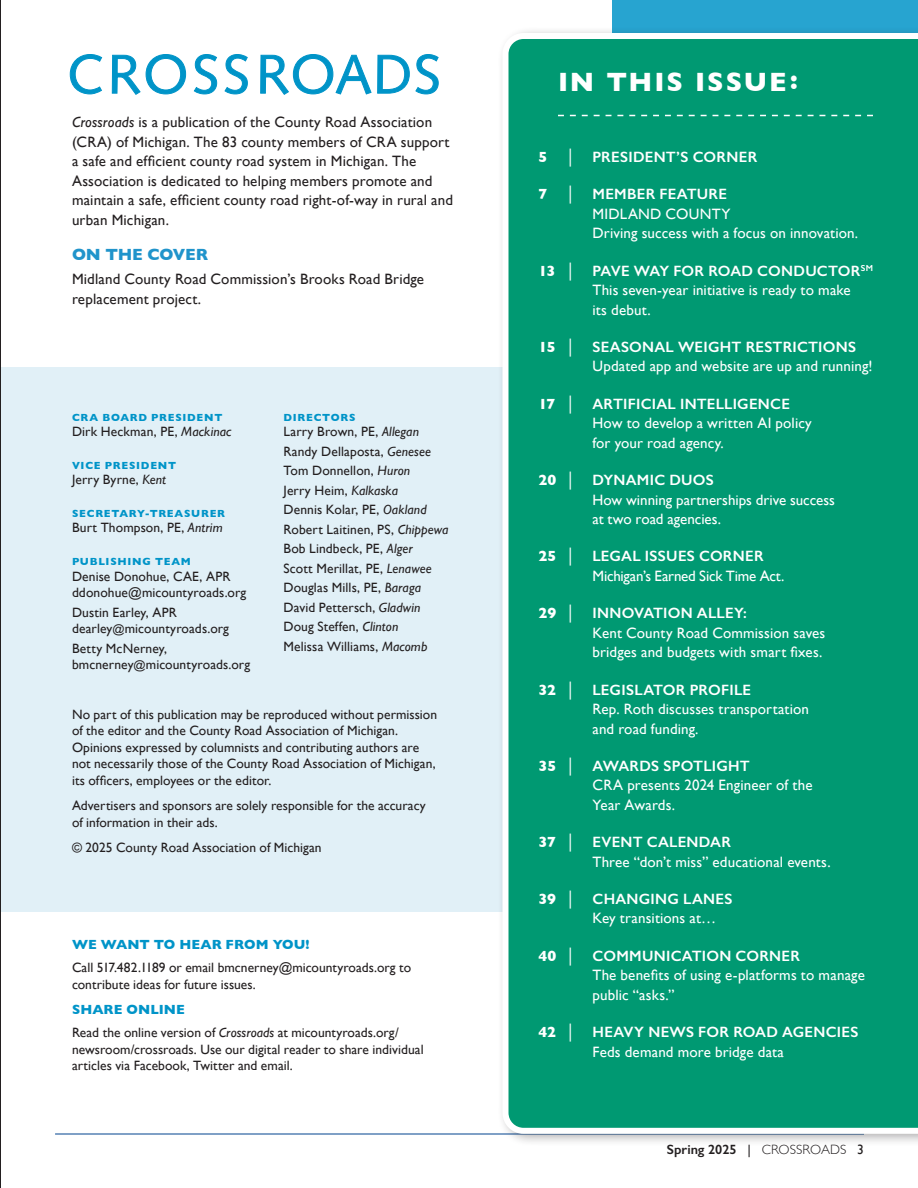
<style>
.page{position:relative;width:918px;height:1188px;background:#fff}
.page>*{position:absolute;margin:0;border:0;box-sizing:border-box;transform-origin:0 0}
.t1{font:700 27px "Gill Sans";letter-spacing:.07em;color:#fff}
.Subheads{font:700 16.5px "Gill Sans";letter-spacing:-.01em;color:#2094cb}
._08_TOC_Entry_Text{font:15px/19.5px "Gill Sans";letter-spacing:.005em;color:#fff}
._05_TOC_Intro_Text{font:15px/19.5px "Gill Sans";letter-spacing:.01em;color:#231f20}
._08_TOC_Entry{font:600 15px/19.5px "Gill Sans";letter-spacing:.015em;color:#fff}
._08_TOC_Entry-2{font:15px/19.5px "Gill Sans";letter-spacing:.01em;color:#fff}
._08_TOC_Entry_Text-2{font:15px "Gill Sans";letter-spacing:-.015em;color:#fff}
._07_TOC_Boiler_Text{font:13.5px/16.5px "Gill Sans";color:#231f20}
._06_TOC_Add_l_Name{font:13.5px/15.8px "Gill Sans";letter-spacing:.01em;color:#231f20}
._06_TOC_Board_Credits{font:13.5px/15.8px "Gill Sans";letter-spacing:.01em;color:#231f20}
._07_TOC_Boiler_Head{font:700 13.5px "Gill Sans";letter-spacing:.005em;color:#0094c8}
.t2{font:600 13.5px "Gill Sans";letter-spacing:.005em;color:#231f20}
._06_TOC_Board_Credits-2{font:700 10.5px "Gill Sans";letter-spacing:.07em;color:#0094c8}
.s1{font-style:italic}
.s2{font-size:12px}
.s3{font-weight:700}
.s4{font-weight:400;font-size:19.5px}
.s5{font-size:19.5px}
.s6{font-weight:600}
.s7{font-weight:400}
.s8{font-weight:300}
</style>
<div class="page">
<hr style="left:55px;top:1134px;width:809px;height:1px;background:#00438e">
<div style="left:612px;top:0;width:306px;height:1125px;background:#27a4d0"></div>
<div style="left:0;top:367px;width:918px;height:545px;background:#e1f0f7"></div>
<svg style="left:69px;top:54px;width:370px;height:41px"></svg>
<div style="left:497px;top:26px;width:421px;height:1121px;background:#231f20;opacity:.35"></div>
<div style="left:502px;top:33px;width:416px;height:1101px;background:#009972"></div>
<svg style="left:558px;top:115px;width:315px;height:1px"></svg>
<hr style="left:0;top:0;width:1px;height:1188px;background:#231f20">
<p class="_05_TOC_Intro_Text" style="left:72px;top:112px;width:383px"><span class="s1">Crossroads</span> is a publication of the County Road Association (CRA) of Michigan. The 83 county members of CRA support a safe and efficient county road system in Michigan. The Association is dedicated to helping members promote and maintain a safe, efficient county road right-of-way in rural and urban Michigan.</p>
<p class="Subheads" style="left:72px;top:241px;width:138px">ON THE COVER</p>
<p class="_05_TOC_Intro_Text" style="left:72px;top:269px;width:354px">Midland County Road Commission’s Brooks Road Bridge replacement project.</p>
<p class="_06_TOC_Board_Credits-2" style="left:72px;top:409px;width:152px">CRA BOARD PRESIDENT</p>
<p class="_06_TOC_Board_Credits" style="left:72px;top:424px;width:161px">Dirk Heckman, PE, <span class="s1">Mackinac</span></p>
<p class="_06_TOC_Board_Credits-2" style="left:72px;top:457px;width:106px">VICE PRESIDENT</p>
<p class="_06_TOC_Board_Credits" style="left:72px;top:472px;width:96px">Jerry Byrne, <span class="s1">Kent</span></p>
<p class="_06_TOC_Board_Credits-2" style="left:72px;top:505px;width:155px">SECRETARY-TREASURER</p>
<p class="_06_TOC_Board_Credits" style="left:72px;top:520px;width:152px">Burt Thompson, PE, <span class="s1">Antrim</span></p>
<p class="_06_TOC_Board_Credits-2" style="left:72px;top:553px;width:120px">PUBLISHING TEAM</p>
<p class="_06_TOC_Board_Credits" style="left:72px;top:568px;width:176px">Denise Donohue, CAE, APR ddonohue@micountyroads.org</p>
<p class="_06_TOC_Add_l_Name" style="left:72px;top:604px;width:159px">Dustin Earley, APR dearley<span class="s2">@</span>micountyroads.org</p>
<p class="_06_TOC_Add_l_Name" style="left:72px;top:640px;width:180px">Betty McNerney, bmcnerney<span class="s2">@</span>micountyroads.org</p>
<p class="_06_TOC_Board_Credits-2" style="left:284px;top:409px;width:74px">DIRECTORS</p>
<p class="_06_TOC_Board_Credits" style="left:284px;top:424px;width:137px">Larry Brown, PE, <span class="s1">Allegan</span></p>
<p class="_06_TOC_Add_l_Name" style="left:284px;top:443px;width:149px">Randy Dellaposta, <span class="s1">Genesee</span></p>
<p class="_06_TOC_Add_l_Name" style="left:284px;top:463px;width:128px">Tom Donnellon, <span class="s1">Huron</span></p>
<p class="_06_TOC_Add_l_Name" style="left:284px;top:482px;width:116px">Jerry Heim, <span class="s1">Kalkaska</span></p>
<p class="_06_TOC_Add_l_Name" style="left:284px;top:502px;width:145px">Dennis Kolar, PE, <span class="s1">Oakland</span></p>
<p class="_06_TOC_Add_l_Name" style="left:284px;top:521px;width:166px">Robert Laitinen, PS, <span class="s1">Chippewa</span></p>
<p class="_06_TOC_Add_l_Name" style="left:284px;top:541px;width:131px">Bob Lindbeck, PE, <span class="s1">Alger</span></p>
<p class="_06_TOC_Add_l_Name" style="left:284px;top:560px;width:150px">Scott Merillat, PE, <span class="s1">Lenawee</span></p>
<p class="_06_TOC_Add_l_Name" style="left:284px;top:580px;width:139px">Douglas Mills, PE, <span class="s1">Baraga</span></p>
<p class="_06_TOC_Add_l_Name" style="left:284px;top:599px;width:138px">David Pettersch, <span class="s1">Gladwin</span></p>
<p class="_06_TOC_Add_l_Name" style="left:284px;top:619px;width:116px">Doug Steffen, <span class="s1">Clinton</span></p>
<p class="_06_TOC_Add_l_Name" style="left:284px;top:638px;width:145px">Melissa Williams, <span class="s1">Macomb</span></p>
<p class="_07_TOC_Boiler_Text" style="left:72px;top:706px;width:367px">No part of this publication may be reproduced without permission of the editor and the County Road Association of Michigan.<br>Opinions expressed by columnists and contributing authors are not necessarily those of the County Road Association of Michigan, its officers, employees or the editor.</p>
<p class="_07_TOC_Boiler_Text" style="left:72px;top:797px;width:355px">Advertisers and sponsors are solely responsible for the accuracy of information in their ads.</p>
<p class="_07_TOC_Boiler_Text" style="left:72px;top:839px;width:251px">© 2025 County Road Association of Michigan</p>
<p class="_07_TOC_Boiler_Head" style="left:72px;top:934px;width:239px">WE WANT TO HEAR FROM YOU!</p>
<p class="_07_TOC_Boiler_Text" style="left:72px;top:959px;width:341px">Call 517.482.1189 or email bmcnerney@micountyroads.org to contribute ideas for future issues.</p>
<p class="_07_TOC_Boiler_Head" style="left:72px;top:999px;width:114px">SHARE ONLINE</p>
<p class="_07_TOC_Boiler_Text" style="left:72px;top:1024px;width:353px">Read the online version of <span class="s1">Crossroads</span> at micountyroads.org/ newsroom/crossroads. Use our digital reader to share individual articles via Facebook, Twitter and email.</p>
<p class="t1" style="left:558px;top:60px;width:241px">IN THIS ISSUE:</p>
<p class="_08_TOC_Entry" style="left:538px;top:147px;width:220px"><span class="s3">5</span> <span class="s4">|</span> PRESIDENT’S CORNER</p>
<p class="_08_TOC_Entry" style="left:538px;top:184px;width:190px"><span class="s3">7</span> <span class="s4">|</span> MEMBER FEATURE</p>
<p class="_08_TOC_Entry_Text" style="left:592px;top:204px;width:267px">MIDLAND COUNTY<br>Driving success with a focus on innovation.</p>
<p class="_08_TOC_Entry-2" style="left:592px;top:261px;width:282px;text-indent:-54px"><span class="s3">13</span> <span class="s5">|</span> <span class="s6">PAVE WAY FOR ROAD CONDUCTOR</span><sup>SM<br></sup>This seven-year initiative is ready to make<br>its debut.</p>
<p class="_08_TOC_Entry" style="left:538px;top:337px;width:319px"><span class="s3">15</span> <span class="s4">|</span> SEASONAL WEIGHT RESTRICTIONS</p>
<p class="_08_TOC_Entry_Text" style="left:592px;top:356px;width:282px">Updated app and website are up and running!</p>
<p class="_08_TOC_Entry" style="left:538px;top:394px;width:253px"><span class="s3">17</span> <span class="s4">|</span> ARTIFICIAL INTELLIGENCE</p>
<p class="_08_TOC_Entry_Text" style="left:592px;top:413px;width:221px">How to develop a written AI policy for your road agency.</p>
<p class="_08_TOC_Entry" style="left:538px;top:470px;width:177px"><span class="s3">20</span> <span class="s4">|</span> DYNAMIC DUOS</p>
<p class="_08_TOC_Entry_Text" style="left:592px;top:490px;width:244px">How winning partnerships drive success at two road agencies.</p>
<p class="_08_TOC_Entry" style="left:538px;top:546px;width:227px"><span class="s3">25</span> <span class="s4">|</span> LEGAL ISSUES CORNER</p>
<p class="_08_TOC_Entry_Text-2" style="left:592px;top:567px;width:193px">Michigan’s Earned Sick Time Act.</p>
<p class="_08_TOC_Entry" style="left:538px;top:603px;width:210px"><span class="s3">29</span> <span class="s4">|</span> INNOVATION ALLEY:</p>
<p class="_08_TOC_Entry_Text" style="left:592px;top:623px;width:234px">Kent County Road Commission saves bridges and budgets with smart fixes.</p>
<p class="_08_TOC_Entry" style="left:538px;top:680px;width:214px"><span class="s3">32</span> <span class="s4">|</span> LEGISLATOR PROFILE</p>
<p class="_08_TOC_Entry_Text" style="left:592px;top:699px;width:218px">Rep. Roth discusses transportation and road funding.</p>
<p class="_08_TOC_Entry" style="left:538px;top:756px;width:213px"><span class="s3">35</span> <span class="s4">|</span> AWARDS SPOTLIGHT</p>
<p class="_08_TOC_Entry_Text" style="left:592px;top:775px;width:222px">CRA presents 2024 Engineer of the<br>Year Awards.</p>
<p class="_08_TOC_Entry-2" style="left:592px;top:832px;width:240px;text-indent:-54px"><span class="s3">37</span> <span class="s5">|</span> <span class="s6">EVENT CALENDAR<br></span>Three “don’t miss” educational events.</p>
<p class="_08_TOC_Entry-2" style="left:592px;top:889px;width:142px;text-indent:-54px"><span class="s3">39</span> <span class="s5">|</span> <span class="s6">CHANGING LANES<br></span>Key transitions at…</p>
<p class="_08_TOC_Entry-2" style="left:592px;top:946px;width:274px;text-indent:-54px"><span class="s3">40</span> <span class="s5">|</span> <span class="s6">COMMUNICATION CORNER<br></span>The benefits of using e-platforms to manage public “asks.”</p>
<p class="_08_TOC_Entry" style="left:592px;top:1022px;width:267px;text-indent:-54px"><span class="s3">42</span> <span class="s4">|</span> HEAVY NEWS FOR ROAD AGENCIES<br><span class="s7">Feds demand more bridge data</span></p>
<p class="t2" style="left:667px;top:1142px;width:199px">Spring 2025 <span class="s7">|</span> <span class="s8">CROSSROADS</span> <span class="s7">3</span></p>
</div>
